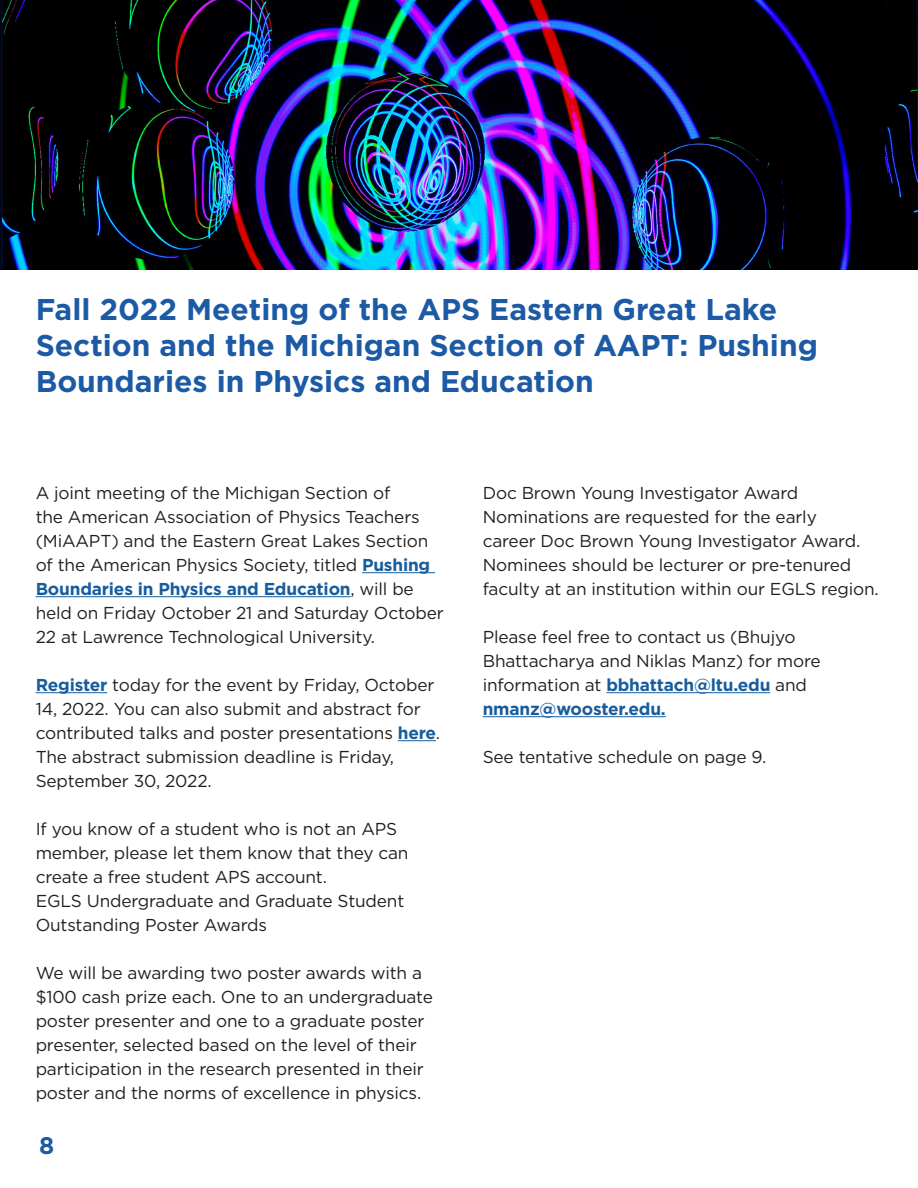
<style>
.page{position:relative;width:918px;height:1188px;background:#fff}
.page>*{position:absolute;margin:0;border:0;box-sizing:border-box;transform-origin:0 0}
.t1{font:700 30px/36px "Gotham";color:#1c5aa5}
.t2{font:700 24px "Gotham";color:#1c5aa5}
.t3{font:17.25px/24px "Gotham";letter-spacing:-.01em;color:#231f20}
.s1{font-weight:700;color:#175d9e}
</style>
<div class="page">
<img style="left:0;top:0;width:918px;height:270px">
<hr style="left:362px;top:572px;width:73px;height:1px;background:#175d9e">
<hr style="left:36px;top:596px;width:315px;height:1px;background:#175d9e">
<hr style="left:36px;top:692px;width:71px;height:1px;background:#175d9e">
<hr style="left:398px;top:740px;width:38px;height:1px;background:#175d9e">
<hr style="left:606px;top:692px;width:164px;height:1px;background:#175d9e">
<hr style="left:483px;top:716px;width:183px;height:1px;background:#175d9e">
<p class="t1" style="left:36px;top:291px;width:784px">Fall 2022 Meeting of the APS Eastern Great Lake<br>Section and the Michigan Section of AAPT: Pushing<br>Boundaries in Physics and Education</p>
<p class="t3" style="left:36px;top:481px;width:410px">A joint meeting of the Michigan Section of<br>the American Association of Physics Teachers (MiAAPT) and the Eastern Great Lakes Section of the American Physics Society, titled <span class="s1">Pushing Boundaries in Physics and Education</span>, will be held on Friday October 21 and Saturday October 22 at Lawrence Technological University.</p>
<p class="t3" style="left:36px;top:673px;width:406px"><span class="s1">Register</span> today for the event by Friday, October 14, 2022. You can also submit and abstract for contributed talks and poster presentations <span class="s1">here</span>.<br>The abstract submission deadline is Friday, September 30, 2022.</p>
<p class="t3" style="left:36px;top:817px;width:374px">If you know of a student who is not an APS member, please let them know that they can create a free student APS account.</p>
<p class="t3" style="left:36px;top:889px;width:370px">EGLS Undergraduate and Graduate Student<br>Outstanding Poster Awards</p>
<p class="t3" style="left:36px;top:961px;width:399px">We will be awarding two poster awards with a $100 cash prize each. One to an undergraduate poster presenter and one to a graduate poster presenter, selected based on the level of their participation in the research presented in their poster and the norms of excellence in physics.</p>
<p class="t2" style="left:39px;top:1130px;width:17px">8</p>
<p class="t3" style="left:483px;top:481px;width:317px">Doc Brown Young Investigator Award</p>
<p class="t3" style="left:483px;top:505px;width:398px">Nominations are requested for the early<br>career Doc Brown Young Investigator Award.<br>Nominees should be lecturer or pre-tenured faculty at an institution within our EGLS region.</p>
<p class="t3" style="left:483px;top:625px;width:340px">Please feel free to contact us (Bhujyo Bhattacharya and Niklas Manz) for more information at <span class="s1">bbhattach@ltu.edu</span> and <span class="s1">nmanz@wooster.edu.</span></p>
<p class="t3" style="left:483px;top:745px;width:285px">See tentative schedule on page 9.</p>
</div>
